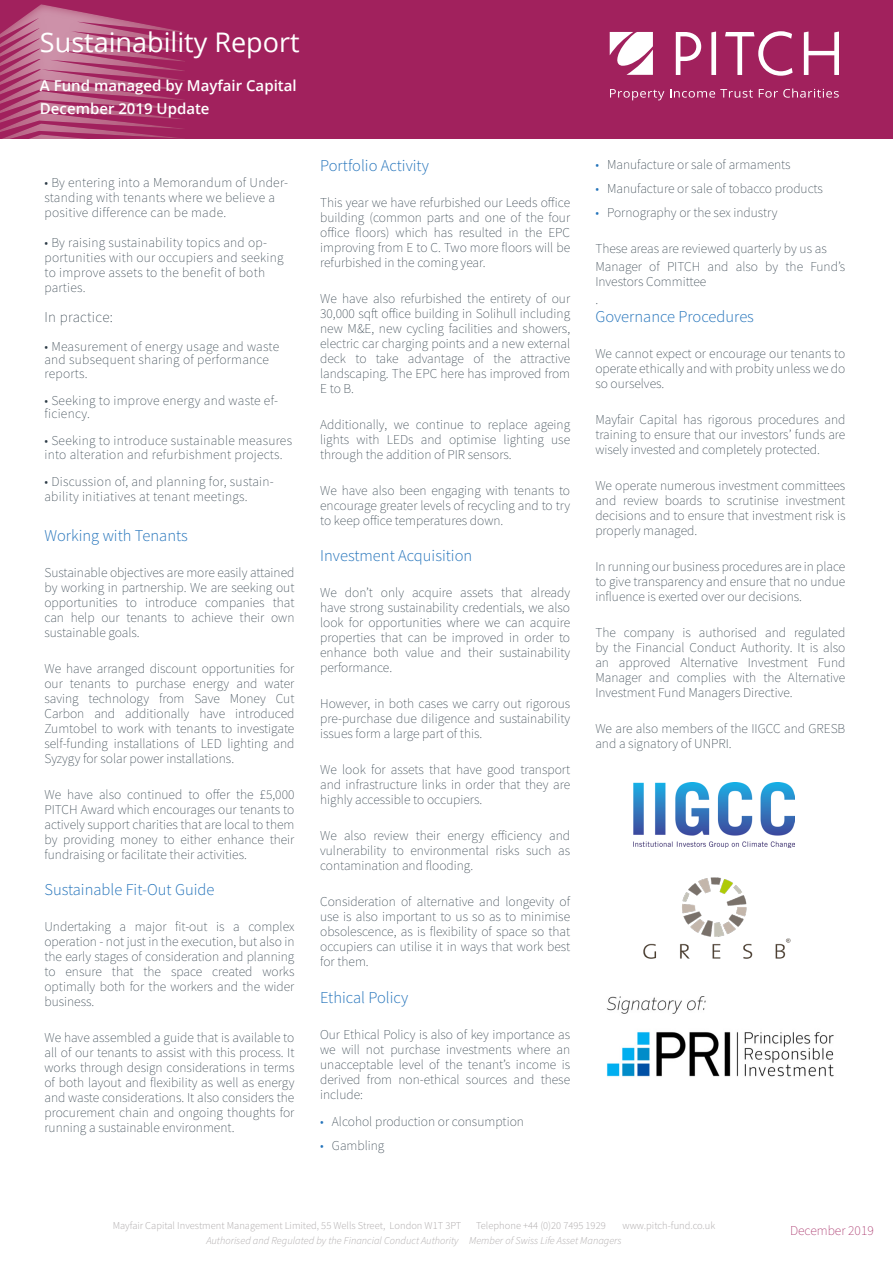
<style>
.page{position:relative;width:893px;height:1263px;background:#fff}
.page>*{position:absolute;margin:0;border:0;box-sizing:border-box;transform-origin:0 0}
.t1{font:27px "Open Sans";color:#fff}
.t2{font:16.5px "Source Sans Variable";letter-spacing:.005em;color:#2574bb}
.t3{font:600 15px/22.6px "Open Sans";color:#fff}
.t4{font:15px "Source Sans Variable";letter-spacing:.02em;color:#2c3b46}
.t5{font:13.5px/15px "Source Sans Variable";color:#2c3b46;text-align:justify}
.t6{font:13.5px/15px "Source Sans Variable";letter-spacing:.02em;color:#2c3b46}
.t7{font:13.5px "Source Sans Variable";color:#a1215d}
.t8{font:10.5px "Source Sans Variable";letter-spacing:.005em;color:#afabac}
.t9{font:italic 10.5px "Source Sans Variable";letter-spacing:.005em;color:#afabac}
.s1{color:#2574bb}
</style>
<div class="page">
<div style="left:0;top:0;width:893px;height:138px;background:#a1215d"></div>
<svg style="left:610px;top:89px;width:54px;height:11px"></svg>
<svg style="left:670px;top:89px;width:83px;height:9px"></svg>
<svg style="left:759px;top:88px;width:80px;height:10px"></svg>
<svg style="left:676px;top:32px;width:25px;height:43px"></svg>
<svg style="left:711px;top:32px;width:5px;height:43px"></svg>
<svg style="left:725px;top:31px;width:68px;height:45px"></svg>
<svg style="left:804px;top:32px;width:35px;height:43px"></svg>
<svg style="left:610px;top:32px;width:43px;height:43px"></svg>
<div style="left:0;top:4px;width:185px;height:134px;background:#fff;opacity:.41"></div>
<img style="left:643px;top:877px;width:148px;height:82px">
<img style="left:634px;top:782px;width:160px;height:65px">
<img style="left:606px;top:996px;width:228px;height:81px">
<h1 class="t1" style="left:40px;top:24px;width:261px">Sustainability Report</h1>
<p class="t3" style="left:40px;top:74px;width:258px">A Fund managed by Mayfair Capital<br>December 2019 Update</p>
<p class="t6" style="left:44px;top:175px;width:245px">• By entering into a Memorandum of Under&shy;standing with tenants where we believe a positive difference can be made.</p>
<p class="t6" style="left:44px;top:235px;width:241px">• By raising sustainability topics and op&shy;portunities with our occupiers and seeking to improve assets to the benefit of both parties.</p>
<p class="t4" style="left:44px;top:308px;width:70px">In practice:</p>
<p class="t6" style="left:44px;top:340px;width:236px;line-height:13.5px">• Measurement of energy usage and waste and subsequent sharing of performance reports.</p>
<p class="t6" style="left:44px;top:394px;width:235px;line-height:13.5px">• Seeking to improve energy and waste ef&shy;ficiency.</p>
<p class="t6" style="left:44px;top:434px;width:249px;line-height:13.5px">• Seeking to introduce sustainable measures into alteration and refurbishment projects.</p>
<p class="t6" style="left:44px;top:474px;width:231px">• Discussion of, and planning for, sustain&shy;ability initiatives at tenant meetings.</p>
<p class="t2" style="left:44px;top:526px;width:145px">Working with Tenants</p>
<p class="t5" style="left:44px;top:565px;width:251px">Sustainable objectives are more easily attained by working in partnership. We are seeking out opportunities to introduce companies that can help our tenants to achieve their own sustainable goals.</p>
<p class="t5" style="left:44px;top:661px;width:251px">We have arranged discount opportunities for our tenants to purchase energy and water saving technology from Save Money Cut Carbon and additionally have introduced Zumtobel to work with tenants to investigate self-funding installations of LED lighting and Syzygy for solar power installations.</p>
<p class="t5" style="left:44px;top:787px;width:251px">We have also continued to offer the £5,000<br>PITCH Award which encourages our tenants to actively support charities that are local to them by providing money to either enhance their fundraising or facilitate their activities.</p>
<p class="t2" style="left:44px;top:880px;width:171px">Sustainable Fit-Out Guide</p>
<p class="t5" style="left:44px;top:919px;width:251px">Undertaking a major fit-out is a complex operation - not just in the execution, but also in the early stages of consideration and planning to ensure that the space created works optimally both for the workers and the wider business.</p>
<p class="t5" style="left:44px;top:1030px;width:251px">We have assembled a guide that is available to all of our tenants to assist with this process. It works through design considerations in terms of both layout and flexibility as well as energy and waste considerations. It also considers the procurement chain and ongoing thoughts for running a sustainable environment.</p>
<p class="t2" style="left:320px;top:156px;width:110px">Portfolio Activity</p>
<p class="t5" style="left:320px;top:196px;width:251px">This year we have refurbished our Leeds office building (common parts and one of the four office floors) which has resulted in the EPC improving from E to C. Two more floors will be refurbished in the coming year.</p>
<p class="t5" style="left:320px;top:291px;width:251px">We have also refurbished the entirety of our 30,000 sqft office building in Solihull including new M&amp;E, new cycling facilities and showers, electric car charging points and a new external deck to take advantage of the attractive landscaping. The EPC here has improved from E to B.</p>
<p class="t5" style="left:320px;top:417px;width:251px">Additionally, we continue to replace ageing lights with LEDs and optimise lighting use through the addition of PIR sensors.</p>
<p class="t5" style="left:320px;top:483px;width:251px">We have also been engaging with tenants to encourage greater levels of recycling and to try to keep office temperatures down.</p>
<p class="t2" style="left:320px;top:546px;width:154px">Investment Acquisition</p>
<p class="t5" style="left:320px;top:586px;width:251px">We don’t only acquire assets that already have strong sustainability credentials, we also look for opportunities where we can acquire properties that can be improved in order to enhance both value and their sustainability performance.</p>
<p class="t5" style="left:320px;top:696px;width:251px">However, in both cases we carry out rigorous pre-purchase due diligence and sustainability issues form a large part of this.</p>
<p class="t5" style="left:320px;top:762px;width:251px">We look for assets that have good transport and infrastructure links in order that they are highly accessible to occupiers.</p>
<p class="t5" style="left:320px;top:829px;width:251px">We also review their energy efficiency and vulnerability to environmental risks such as contamination and flooding.</p>
<p class="t5" style="left:320px;top:895px;width:251px">Consideration of alternative and longevity of use is also important to us so as to minimise obsolescence, as is flexibility of space so that occupiers can utilise it in ways that work best for them.</p>
<p class="t2" style="left:320px;top:987px;width:89px">Ethical Policy</p>
<p class="t5" style="left:320px;top:1027px;width:251px">Our Ethical Policy is also of key importance as we will not purchase investments where an unacceptable level of the tenant’s income is derived from non-ethical sources and these include:</p>
<p class="t5" style="left:320px;top:1114px;width:205px"><span class="s1">•</span> Alcohol production or consumption</p>
<p class="t5" style="left:320px;top:1138px;width:66px"><span class="s1">•</span> Gambling</p>
<p class="t5" style="left:595px;top:157px;width:197px"><span class="s1">•</span> Manufacture or sale of armaments</p>
<p class="t5" style="left:595px;top:181px;width:229px"><span class="s1">•</span> Manufacture or sale of tobacco products</p>
<p class="t5" style="left:595px;top:205px;width:184px"><span class="s1">•</span> Pornography or the sex industry</p>
<p class="t5" style="left:595px;top:240px;width:252px;line-height:18px">These areas are reviewed quarterly by us as<br>Manager of PITCH and also by the Fund’s</p>
<p class="t5" style="left:595px;top:273px;width:113px;line-height:18px">Investors Committee .</p>
<p class="t2" style="left:595px;top:307px;width:160px">Governance Procedures</p>
<p class="t5" style="left:595px;top:346px;width:252px">We cannot expect or encourage our tenants to operate ethically and with probity unless we do so ourselves.</p>
<p class="t5" style="left:595px;top:412px;width:252px">Mayfair Capital has rigorous procedures and training to ensure that our investors’ funds are wisely invested and completely protected.</p>
<p class="t5" style="left:595px;top:478px;width:252px">We operate numerous investment committees and review boards to scrutinise investment decisions and to ensure that investment risk is properly managed.</p>
<p class="t5" style="left:595px;top:559px;width:252px">In running our business procedures are in place to give transparency and ensure that no undue influence is exerted over our decisions.</p>
<p class="t5" style="left:595px;top:625px;width:252px">The company is authorised and regulated by the Financial Conduct Authority. It is also an approved Alternative Investment Fund Manager and complies with the Alternative Investment Fund Managers Directive.</p>
<p class="t5" style="left:595px;top:721px;width:252px">We are also members of the IIGCC and GRESB and a signatory of UNPRI.</p>
<p class="t8" style="left:113px;top:1219px;width:350px">Mayfair Capital Investment Management Limited, 55 Wells Street, London W1T 3PT</p>
<p class="t8" style="left:476px;top:1219px;width:131px">Telephone +44 (0)20 7495 1929</p>
<p class="t8" style="left:622px;top:1219px;width:94px">www.pitch-fund.co.uk</p>
<p class="t9" style="left:206px;top:1234px;width:417px">Authorised and Regulated by the Financial Conduct Authority Member of Swiss Life Asset Managers</p>
<p class="t7" style="left:790px;top:1223px;width:85px">December 2019</p>
</div>
